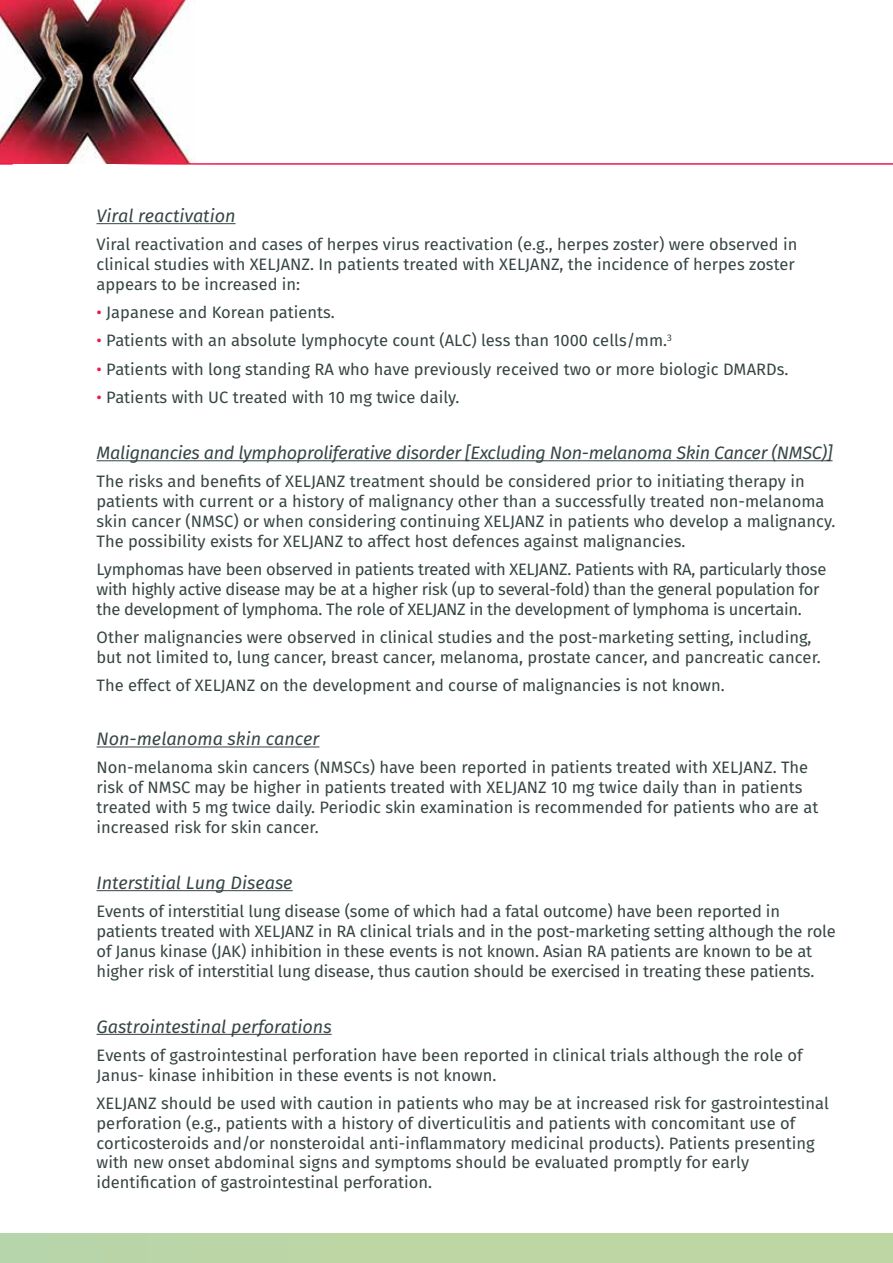
<style>
.page{position:relative;width:893px;height:1263px;background:#fff}
.page>*{position:absolute;margin:0;border:0;box-sizing:border-box;transform-origin:0 0}
.t1{font:italic 18px "Fira Sans";letter-spacing:-.01em;color:#364544}
.t2{font:16.5px/19.8px "Fira Sans";color:#364544}
.t3{font:16.5px/19.8px "Fira Sans";letter-spacing:-.02em;color:#364544}
.s1{color:#ed1849}
</style>
<div class="page">
<div style="left:0;top:1233px;width:893px;height:30px;background:#bed6a4"></div>
<img style="left:0;top:0;width:196px;height:164px">
<hr style="left:112px;top:163px;width:781px;height:2px;background:#ed1849">
<svg style="left:0;top:163px;width:13px;height:2px"></svg>
<hr style="left:97px;top:223px;width:139px;height:1px;background:#364544">
<hr style="left:97px;top:460px;width:735px;height:1px;background:#364544">
<hr style="left:97px;top:746px;width:222px;height:1px;background:#364544">
<hr style="left:97px;top:890px;width:196px;height:1px;background:#364544">
<hr style="left:97px;top:1034px;width:235px;height:1px;background:#364544">
<p class="t1" style="left:97px;top:203px;width:141px">Viral reactivation</p>
<p class="t2" style="left:97px;top:234px;width:702px">Viral reactivation and cases of herpes virus reactivation (e.g., herpes zoster) were observed in clinical studies with XELJANZ. In patients treated with XELJANZ, the incidence of herpes zoster appears to be increased in:</p>
<p class="t2" style="left:97px;top:302px;width:240px"><span class="s1">•</span> Japanese and Korean patients.</p>
<p class="t2" style="left:97px;top:331px;width:577px"><span class="s1">•</span> Patients with an absolute lymphocyte count (ALC) less than 1000 cells/mm.<sup>3</sup></p>
<p class="t2" style="left:97px;top:359px;width:693px"><span class="s1">•</span> Patients with long standing RA who have previously received two or more biologic DMARDs.</p>
<p class="t2" style="left:97px;top:387px;width:364px"><span class="s1">•</span> Patients with UC treated with 10 mg twice daily.</p>
<p class="t1" style="left:97px;top:440px;width:737px">Malignancies and lymphoproliferative disorder [Excluding Non-melanoma Skin Cancer (NMSC)]</p>
<p class="t2" style="left:97px;top:472px;width:740px">The risks and benefits of XELJANZ treatment should be considered prior to initiating therapy in patients with current or a history of malignancy other than a successfully treated non-melanoma skin cancer (NMSC) or when considering continuing XELJANZ in patients who develop a malignancy.<br>The possibility exists for XELJANZ to affect host defences against malignancies.</p>
<p class="t3" style="left:97px;top:559px;width:731px">Lymphomas have been observed in patients treated with XELJANZ. Patients with RA, particularly those with highly active disease may be at a higher risk (up to several-fold) than the general population for the development of lymphoma. The role of XELJANZ in the development of lymphoma is uncertain.</p>
<p class="t2" style="left:97px;top:627px;width:726px">Other malignancies were observed in clinical studies and the post-marketing setting, including, but not limited to, lung cancer, breast cancer, melanoma, prostate cancer, and pancreatic cancer.</p>
<p class="t2" style="left:97px;top:675px;width:630px">The effect of XELJANZ on the development and course of malignancies is not known.</p>
<p class="t1" style="left:97px;top:726px;width:224px">Non-melanoma skin cancer</p>
<p class="t2" style="left:97px;top:758px;width:723px">Non-melanoma skin cancers (NMSCs) have been reported in patients treated with XELJANZ. The risk of NMSC may be higher in patients treated with XELJANZ 10 mg twice daily than in patients treated with 5 mg twice daily. Periodic skin examination is recommended for patients who are at increased risk for skin cancer.</p>
<p class="t1" style="left:97px;top:870px;width:198px">Interstitial Lung Disease</p>
<p class="t2" style="left:97px;top:901px;width:741px">Events of interstitial lung disease (some of which had a fatal outcome) have been reported in patients treated with XELJANZ in RA clinical trials and in the post-marketing setting although the role of Janus kinase (JAK) inhibition in these events is not known. Asian RA patients are known to be at higher risk of interstitial lung disease, thus caution should be exercised in treating these patients.</p>
<p class="t1" style="left:97px;top:1014px;width:237px">Gastrointestinal perforations</p>
<p class="t2" style="left:97px;top:1045px;width:708px">Events of gastrointestinal perforation have been reported in clinical trials although the role of<br>Janus- kinase inhibition in these events is not known.</p>
<p class="t2" style="left:97px;top:1093px;width:734px">XELJANZ should be used with caution in patients who may be at increased risk for gastrointestinal perforation (e.g., patients with a history of diverticulitis and patients with concomitant use of corticosteroids and/or nonsteroidal anti-inflammatory medicinal products). Patients presenting with new onset abdominal signs and symptoms should be evaluated promptly for early identification of gastrointestinal perforation.</p>
</div>
